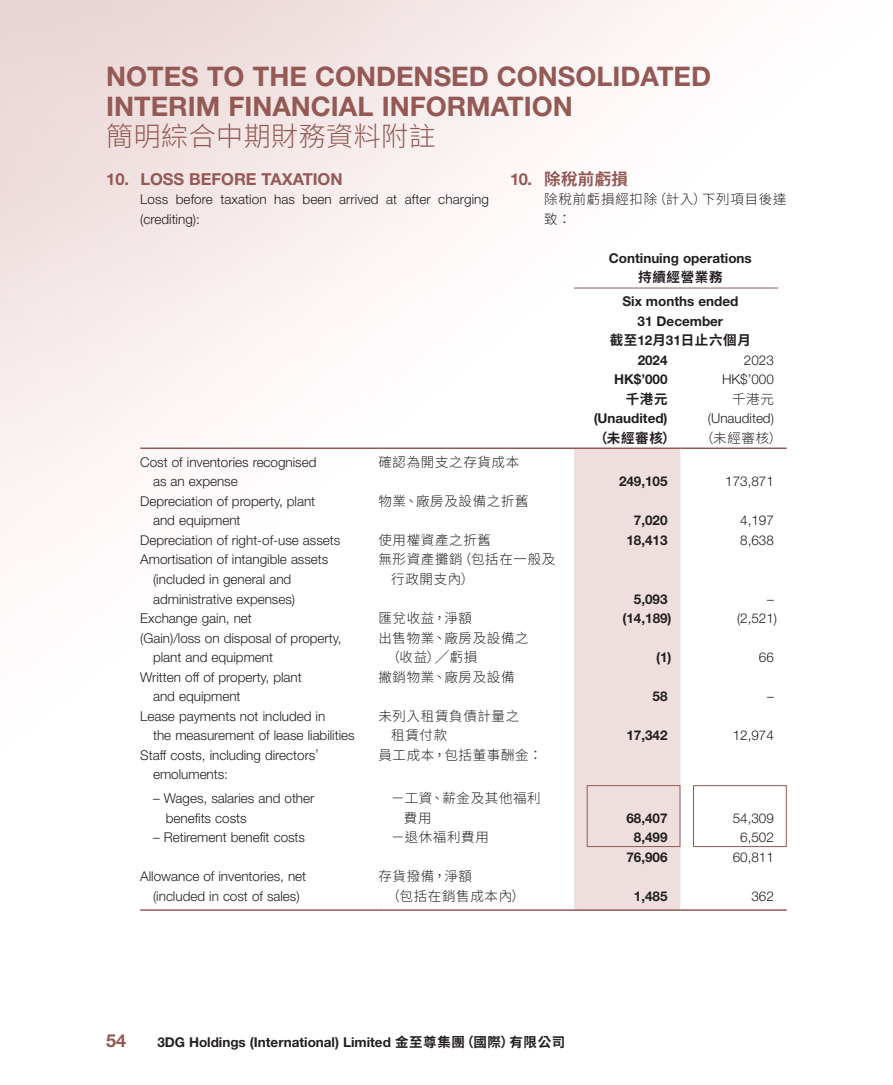
<style>
.page{position:relative;width:893px;height:1085px;background:#fff}
.page>*{position:absolute;margin:0;border:0;box-sizing:border-box;transform-origin:0 0}
.t1{font:700 27px/30px "Helvetica Neue LT Std";color:#945954}
.t2{font:300 27px "Source Han Sans TC";letter-spacing:.02em;color:#945954}
.t3{font:700 18px "Helvetica Neue LT Std";color:#945954}
.Heading_1{font:700 16.5px "Helvetica Neue LT Std";color:#945954}
.C_Heading_1{font:700 16.5px "Source Han Sans TC";letter-spacing:.02em;color:#945954}
.Body_Text{font:300 13.5px/19.5px "Helvetica Neue LT Std";color:#231f20}
.Body_Text-2{font:700 13.5px "Helvetica Neue LT Std";color:#231f20}
.Body_Text-3{font:300 13.5px/19.5px "Source Han Sans TC";letter-spacing:.05em;color:#231f20}
.Body_Text-4{font:700 13.5px "Source Han Sans TC";letter-spacing:.05em;color:#231f20}
.C_Body_Text{font:300 13.5px/19.5px "Source Han Sans TC";letter-spacing:.055em;color:#231f20}
.s1{font-family:"Helvetica Neue LT Std"}
.s2{font-family:"Source Han Sans TC"}
</style>
<div class="page">
<img style="left:0;top:0;width:787px;height:911px">
<div style="left:574px;top:449px;width:106px;height:460px;background:#eedfde"></div>
<hr style="left:574px;top:287px;width:204px;height:1px;background:#945954">
<hr style="left:140px;top:447px;width:238px;height:2px;background:#945954">
<hr style="left:378px;top:447px;width:196px;height:2px;background:#945954">
<hr style="left:574px;top:447px;width:106px;height:2px;background:#945954">
<hr style="left:680px;top:447px;width:107px;height:2px;background:#945954">
<div style="left:587px;top:785px;width:93px;height:61px;border:1px solid #945954"></div>
<div style="left:693px;top:785px;width:94px;height:61px;border:1px solid #945954"></div>
<hr style="left:140px;top:909px;width:238px;height:1px;background:#945954">
<hr style="left:378px;top:909px;width:196px;height:1px;background:#945954">
<hr style="left:574px;top:909px;width:106px;height:1px;background:#945954">
<hr style="left:680px;top:909px;width:107px;height:1px;background:#945954">
<h1 class="t1" style="left:106px;top:61px;width:606px">NOTES TO THE CONDENSED CONSOLIDATED<br>INTERIM FINANCIAL INFORMATION</h1>
<h1 class="t2" style="left:106px;top:121px;width:331px">簡明綜合中期財務資料附註</h1>
<p class="Heading_1" style="left:106px;top:169px;width:238px">10. LOSS BEFORE TAXATION</p>
<p class="Body_Text" style="left:140px;top:189px;width:350px">Loss before taxation has been arrived at after charging (crediting):</p>
<p class="C_Heading_1" style="left:510px;top:169px;width:119px"><span class="s1">10.</span> 除稅前虧損</p>
<p class="C_Body_Text" style="left:544px;top:190px;width:244px">除稅前虧損經扣除（計入）下列項目後達致：</p>
<p class="Body_Text-2" style="left:609px;top:249px;width:144px">Continuing operations</p>
<p class="Body_Text-4" style="left:638px;top:270px;width:86px">持續經營業務</p>
<p class="Body_Text-2" style="left:622px;top:293px;width:117px">Six months ended</p>
<p class="Body_Text-2" style="left:638px;top:312px;width:87px">31 December</p>
<p class="Body_Text-4" style="left:610px;top:333px;width:143px">截至<span class="s1">12</span>月<span class="s1">31</span>日止六個月</p>
<p class="Body_Text-2" style="left:638px;top:351px;width:31px">2024</p>
<p class="Body_Text" style="left:744px;top:350px;width:31px">2023</p>
<p class="Body_Text-2" style="left:614px;top:371px;width:55px">HK$’000</p>
<p class="Body_Text" style="left:722px;top:369px;width:53px">HK$’000</p>
<p class="Body_Text-4" style="left:626px;top:391px;width:43px">千港元</p>
<p class="Body_Text-3" style="left:732px;top:389px;width:43px">千港元</p>
<p class="Body_Text-2" style="left:594px;top:410px;width:75px">(Unaudited)</p>
<p class="Body_Text" style="left:708px;top:408px;width:67px">(Unaudited)</p>
<p class="Body_Text-4" style="left:594px;top:430px;width:83px">（未經審核）</p>
<p class="Body_Text-3" style="left:700px;top:428px;width:83px">（未經審核）</p>
<p class="Body_Text" style="left:153px;top:452px;width:165px;text-indent:-13px">Cost of inventories recognised as an expense</p>
<p class="Body_Text-3" style="left:378px;top:452px;width:142px">確認為開支之存貨成本</p>
<p class="Body_Text" style="left:153px;top:491px;width:164px;text-indent:-13px">Depreciation of property, plant and equipment</p>
<p class="Body_Text-3" style="left:378px;top:491px;width:152px">物業、廠房及設備之折舊</p>
<p class="Body_Text-2" style="left:619px;top:473px;width:50px">249,105</p>
<p class="Body_Text" style="left:725px;top:471px;width:50px">173,871</p>
<p class="Body_Text-2" style="left:634px;top:512px;width:35px">7,020</p>
<p class="Body_Text" style="left:740px;top:510px;width:35px">4,197</p>
<p class="Body_Text" style="left:140px;top:530px;width:201px">Depreciation of right-of-use assets</p>
<p class="Body_Text-3" style="left:378px;top:530px;width:114px">使用權資產之折舊</p>
<p class="Body_Text-2" style="left:626px;top:531px;width:43px">18,413</p>
<p class="Body_Text" style="left:740px;top:530px;width:35px">8,638</p>
<p class="Body_Text" style="left:153px;top:549px;width:177px;text-indent:-13px">Amortisation of intangible assets (included in general and administrative expenses)</p>
<p class="Body_Text-3" style="left:391px;top:550px;width:166px;text-indent:-13px">無形資產攤銷（包括在一般及行政開支內）</p>
<p class="Body_Text-2" style="left:634px;top:590px;width:35px">5,093</p>
<p class="Body_Text" style="left:767px;top:588px;width:8px">–</p>
<p class="Body_Text" style="left:140px;top:608px;width:113px">Exchange gain, net</p>
<p class="Body_Text-3" style="left:378px;top:608px;width:95px">匯兌收益，淨額</p>
<p class="Body_Text-2" style="left:622px;top:609px;width:51px">(14,189)</p>
<p class="Body_Text" style="left:737px;top:608px;width:42px">(2,521)</p>
<p class="Body_Text" style="left:153px;top:627px;width:190px;text-indent:-13px">(Gain)/loss on disposal of property, plant and equipment</p>
<p class="Body_Text-3" style="left:387px;top:628px;width:144px;text-indent:-8px">出售物業、廠房及設備之（收益）╱虧損</p>
<p class="Body_Text-2" style="left:656px;top:648px;width:17px">(1)</p>
<p class="Body_Text" style="left:759px;top:647px;width:16px">66</p>
<p class="Body_Text" style="left:153px;top:666px;width:150px;text-indent:-13px">Written off of property, plant and equipment</p>
<p class="Body_Text-3" style="left:378px;top:667px;width:138px">撇銷物業、廠房及設備</p>
<p class="Body_Text" style="left:153px;top:705px;width:203px;text-indent:-13px">Lease payments not included in<br>the measurement of lease liabilities</p>
<p class="Body_Text-3" style="left:391px;top:706px;width:130px;text-indent:-13px">未列入租賃負債計量之租賃付款</p>
<p class="Body_Text" style="left:153px;top:744px;width:167px;text-indent:-13px">Staff costs, including directors’ emoluments:</p>
<p class="Body_Text-3" style="left:378px;top:745px;width:165px">員工成本，包括董事酬金：</p>
<p class="Body_Text" style="left:166px;top:788px;width:150px;text-indent:-13px">– Wages, salaries and other benefits costs</p>
<p class="Body_Text-3" style="left:404px;top:788px;width:138px;text-indent:-13px">－工資、薪金及其他福利費用</p>
<p class="Body_Text-2" style="left:653px;top:687px;width:16px">58</p>
<p class="Body_Text" style="left:767px;top:686px;width:8px">–</p>
<p class="Body_Text-2" style="left:626px;top:726px;width:43px">17,342</p>
<p class="Body_Text" style="left:733px;top:725px;width:43px">12,974</p>
<p class="Body_Text-2" style="left:626px;top:809px;width:43px">68,407</p>
<p class="Body_Text" style="left:733px;top:807px;width:43px">54,309</p>
<p class="Body_Text" style="left:153px;top:827px;width:153px">– Retirement benefit costs</p>
<p class="Body_Text-3" style="left:391px;top:827px;width:99px">－退休福利費用</p>
<p class="Body_Text-2" style="left:634px;top:828px;width:35px">8,499</p>
<p class="Body_Text" style="left:740px;top:827px;width:35px">6,502</p>
<p class="Body_Text-2" style="left:626px;top:848px;width:43px">76,906</p>
<p class="Body_Text" style="left:733px;top:846px;width:43px">60,811</p>
<p class="Body_Text" style="left:140px;top:866px;width:167px;text-align:center">Allowance of inventories, net (included in cost of sales)</p>
<p class="Body_Text-3" style="left:387px;top:866px;width:140px;text-indent:-8px">存貨撥備，淨額<br>（包括在銷售成本內）</p>
<p class="Body_Text-2" style="left:634px;top:887px;width:35px">1,485</p>
<p class="Body_Text" style="left:751px;top:885px;width:24px">362</p>
<h2 class="t3" style="left:106px;top:1029px;width:21px">54</h2>
<p class="Body_Text-2" style="left:157px;top:1033px;width:410px">3DG Holdings (International) Limited <span class="s2">金至尊集團（國際）有限公司</span></p>
</div>
